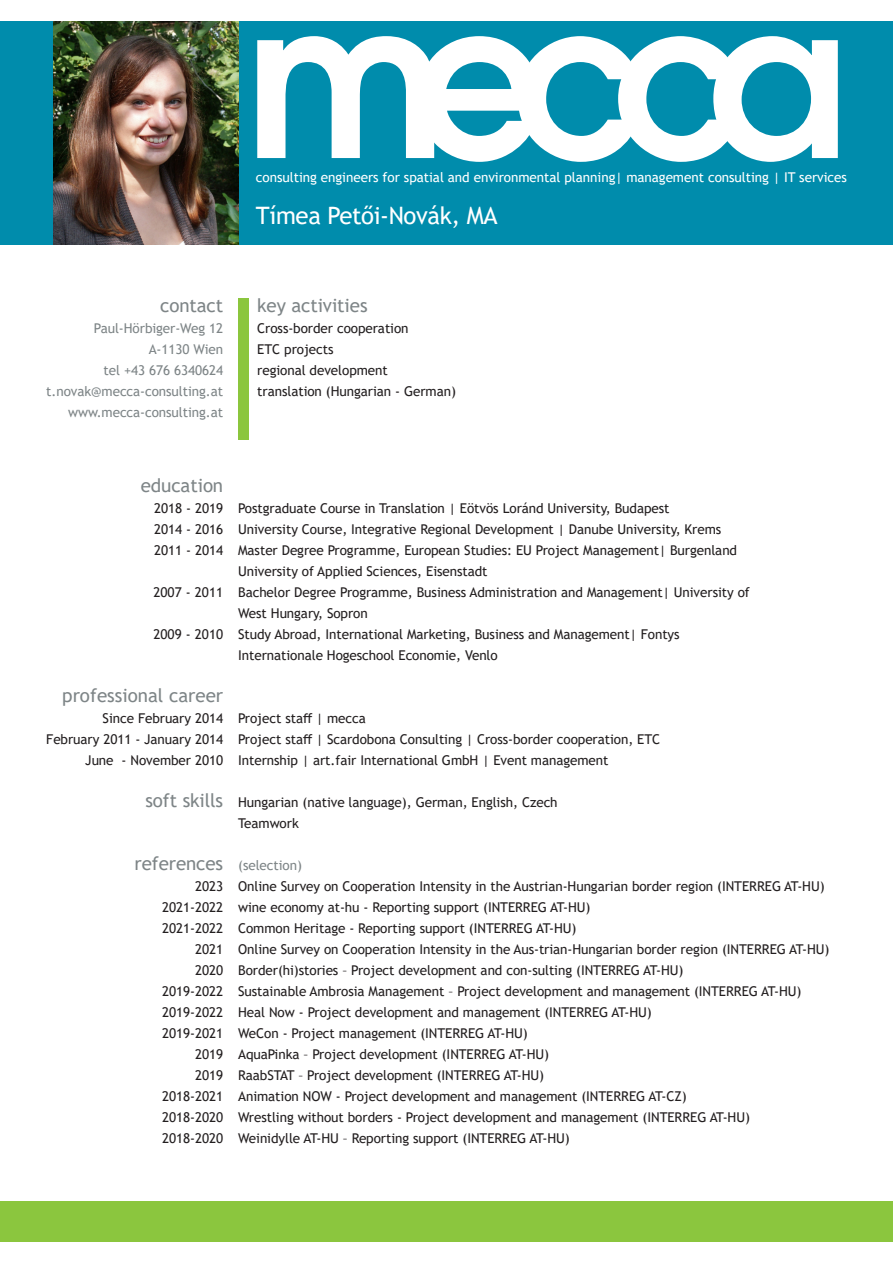
<style>
.page{position:relative;width:893px;height:1263px;background:#fff}
.page>*{position:absolute;margin:0;border:0;box-sizing:border-box;transform-origin:0 0}
.t1{font:24px "Trebuchet MS";letter-spacing:-.015em;color:#fff}
.t2{font:18.75px "Trebuchet MS";letter-spacing:-.005em;color:#7e8587}
.t3{font:13.5px "Trebuchet MS";letter-spacing:-.005em;color:#231f20}
.t4{font:13.5px "Trebuchet MS";letter-spacing:-.005em;color:#7e8587}
.t5{font:13.5px "Trebuchet MS";letter-spacing:-.005em;color:#fff}
</style>
<div class="page">
<div style="left:0;top:21px;width:893px;height:224px;background:#008cac"></div>
<svg style="left:257px;top:36px;width:581px;height:126px"></svg>
<div style="left:0;top:1201px;width:893px;height:41px;background:#8bc63e"></div>
<div style="left:238px;top:298px;width:11px;height:141px;background:#8bc63e"></div>
<img style="left:53px;top:21px;width:185px;height:224px">
<p class="t5" style="left:256px;top:168px;width:592px">consulting engineers for spatial and environmental planning| management consulting | IT services</p>
<p class="t1" style="left:256px;top:200px;width:243px">Tímea Petői-Novák, MA</p>
<p class="t2" style="left:160px;top:293px;width:65px">contact</p>
<p class="t4" style="left:94px;top:319px;width:131px">Paul-Hörbiger-Weg 12</p>
<p class="t4" style="left:149px;top:340px;width:76px">A-1130 Wien</p>
<p class="t4" style="left:104px;top:361px;width:121px">tel +43 676 6340624</p>
<p class="t4" style="left:46px;top:382px;width:178px">t.novak@mecca-consulting.at</p>
<p class="t4" style="left:68px;top:403px;width:156px">www.mecca-consulting.at</p>
<p class="t2" style="left:257px;top:293px;width:112px">key activities</p>
<p class="t3" style="left:257px;top:319px;width:153px">Cross-border cooperation</p>
<p class="t3" style="left:257px;top:340px;width:78px">ETC projects</p>
<p class="t3" style="left:257px;top:361px;width:132px">regional development</p>
<p class="t3" style="left:257px;top:382px;width:200px">translation (Hungarian - German)</p>
<p class="t2" style="left:141px;top:473px;width:84px">education</p>
<p class="t3" style="left:154px;top:499px;width:70px">2018 - 2019</p>
<p class="t3" style="left:154px;top:520px;width:70px">2014 - 2016</p>
<p class="t3" style="left:154px;top:541px;width:70px">2011 - 2014</p>
<p class="t3" style="left:154px;top:583px;width:71px">2007 - 2011</p>
<p class="t3" style="left:154px;top:625px;width:71px">2009 - 2010</p>
<p class="t2" style="left:62px;top:683px;width:162px">professional career</p>
<p class="t3" style="left:103px;top:709px;width:122px">Since February 2014</p>
<p class="t3" style="left:46px;top:730px;width:178px">February 2011 - January 2014</p>
<p class="t3" style="left:85px;top:751px;width:139px">June - November 2010</p>
<p class="t2" style="left:145px;top:788px;width:79px">soft skills</p>
<p class="t2" style="left:135px;top:851px;width:90px">references</p>
<p class="t3" style="left:195px;top:877px;width:30px">2023</p>
<p class="t3" style="left:162px;top:898px;width:63px">2021-2022</p>
<p class="t3" style="left:162px;top:919px;width:63px">2021-2022</p>
<p class="t3" style="left:195px;top:940px;width:30px">2021</p>
<p class="t3" style="left:195px;top:961px;width:30px">2020</p>
<p class="t3" style="left:162px;top:982px;width:63px">2019-2022</p>
<p class="t3" style="left:162px;top:1003px;width:63px">2019-2022</p>
<p class="t3" style="left:162px;top:1024px;width:63px">2019-2021</p>
<p class="t3" style="left:195px;top:1045px;width:30px">2019</p>
<p class="t3" style="left:195px;top:1066px;width:30px">2019</p>
<p class="t3" style="left:162px;top:1087px;width:63px">2018-2021</p>
<p class="t3" style="left:162px;top:1108px;width:63px">2018-2020</p>
<p class="t3" style="left:162px;top:1129px;width:63px">2018-2020</p>
<p class="t3" style="left:238px;top:499px;width:433px">Postgraduate Course in Translation | Eötvös Loránd University, Budapest</p>
<p class="t3" style="left:238px;top:520px;width:485px">University Course, Integrative Regional Development | Danube University, Krems</p>
<p class="t3" style="left:238px;top:541px;width:500px">Master Degree Programme, European Studies: EU Project Management| Burgenland</p>
<p class="t3" style="left:238px;top:562px;width:251px">University of Applied Sciences, Eisenstadt</p>
<p class="t3" style="left:238px;top:583px;width:513px">Bachelor Degree Programme, Business Administration and Management| University of</p>
<p class="t3" style="left:238px;top:604px;width:131px">West Hungary, Sopron</p>
<p class="t3" style="left:238px;top:625px;width:443px">Study Abroad, International Marketing, Business and Management| Fontys</p>
<p class="t3" style="left:238px;top:646px;width:261px">Internationale Hogeschool Economie, Venlo</p>
<p class="t3" style="left:238px;top:709px;width:129px">Project staff | mecca</p>
<p class="t3" style="left:238px;top:730px;width:424px">Project staff | Scardobona Consulting | Cross-border cooperation, ETC</p>
<p class="t3" style="left:238px;top:751px;width:372px">Internship | art.fair International GmbH | Event management</p>
<p class="t3" style="left:238px;top:793px;width:321px">Hungarian (native language), German, English, Czech</p>
<p class="t3" style="left:238px;top:814px;width:62px">Teamwork</p>
<p class="t4" style="left:238px;top:856px;width:65px">(selection)</p>
<p class="t3" style="left:238px;top:877px;width:588px">Online Survey on Cooperation Intensity in the Austrian-Hungarian border region (INTERREG AT-HU)</p>
<p class="t3" style="left:238px;top:898px;width:354px">wine economy at-hu - Reporting support (INTERREG AT-HU)</p>
<p class="t3" style="left:238px;top:919px;width:340px">Common Heritage - Reporting support (INTERREG AT-HU)</p>
<p class="t3" style="left:238px;top:940px;width:593px">Online Survey on Cooperation Intensity in the Aus-trian-Hungarian border region (INTERREG AT-HU)</p>
<p class="t3" style="left:238px;top:961px;width:447px">Border(hi)stories – Project development and con-sulting (INTERREG AT-HU)</p>
<p class="t3" style="left:238px;top:982px;width:565px">Sustainable Ambrosia Management – Project development and management (INTERREG AT-HU)</p>
<p class="t3" style="left:238px;top:1003px;width:415px">Heal Now - Project development and management (INTERREG AT-HU)</p>
<p class="t3" style="left:238px;top:1024px;width:291px">WeCon - Project management (INTERREG AT-HU)</p>
<p class="t3" style="left:238px;top:1045px;width:313px">AquaPinka – Project development (INTERREG AT-HU)</p>
<p class="t3" style="left:238px;top:1066px;width:307px">RaabSTAT – Project development (INTERREG AT-HU)</p>
<p class="t3" style="left:238px;top:1087px;width:450px">Animation NOW - Project development and management (INTERREG AT-CZ)</p>
<p class="t3" style="left:238px;top:1108px;width:513px">Wrestling without borders - Project development and management (INTERREG AT-HU)</p>
<p class="t3" style="left:238px;top:1129px;width:333px">Weinidylle AT-HU – Reporting support (INTERREG AT-HU)</p>
</div>
